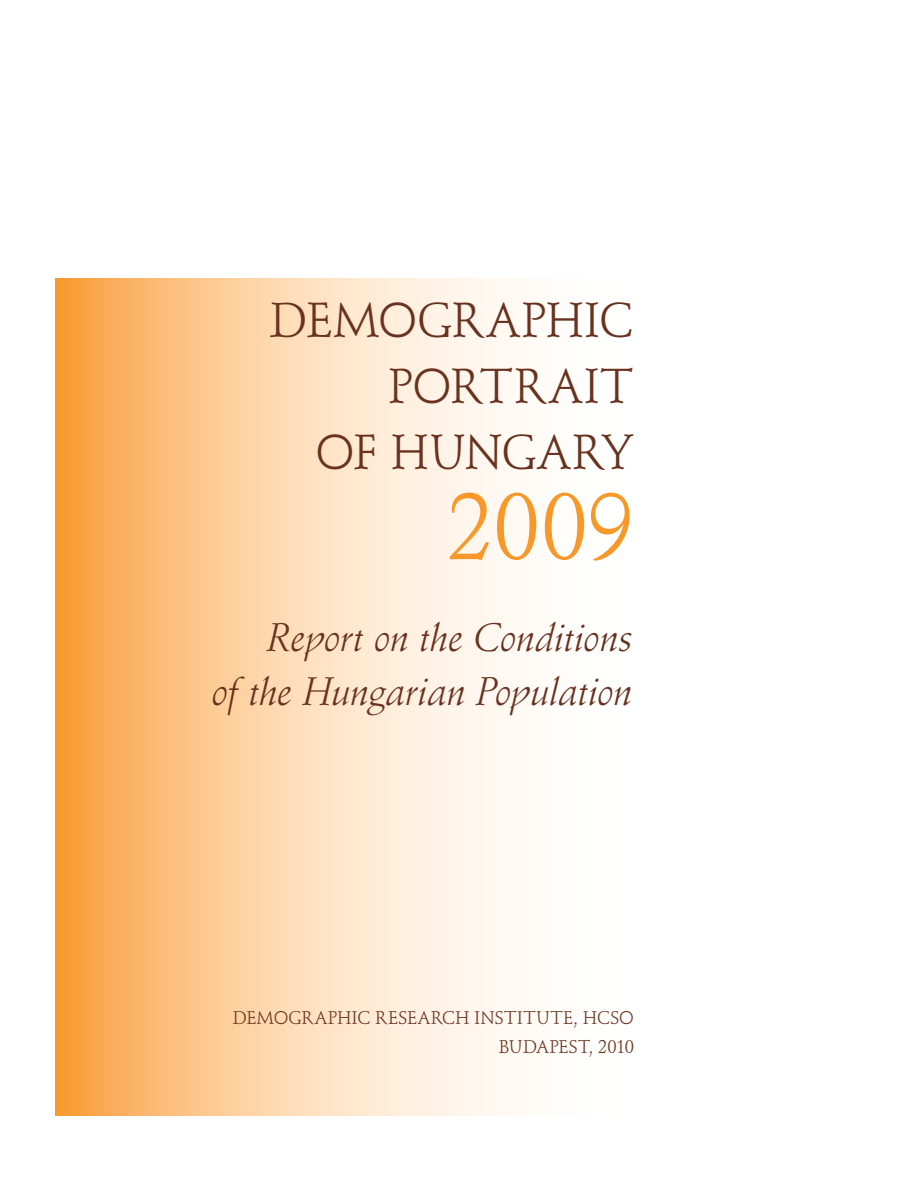
<style>
.page{position:relative;width:918px;height:1188px;background:#fff}
.page>*{position:absolute;margin:0;border:0;box-sizing:border-box;transform-origin:0 0}
.t1{font:91.5px "Schneidler";color:#f89828}
.t2{font:48px/66px "Schneidler";letter-spacing:-.005em;color:#69321e;text-align:right}
.t3{font:italic 39px/54px "Schneidler";letter-spacing:-.02em;color:#69321e;text-align:right}
.t4{font:18px/28.5px "Schneidler";color:#69321e;text-align:right}
</style>
<div class="page">
<svg style="left:56px;top:278px;width:466px;height:837px;background:#fdd5ab"></svg>
<h2 class="t2" style="left:270px;top:292px;width:365px">DEMOGRAPHIC<br>PORTRAIT<br>OF HUNGARY</h2>
<h1 class="t1" style="left:447px;top:482px;width:188px">2009</h1>
<h3 class="t3" style="left:213px;top:614px;width:422px">Report on the Conditions<br>of the Hungarian Population</h3>
<p class="t4" style="left:233px;top:1005px;width:403px">DEMOGRAPHIC RESEARCH INSTITUTE, HCSO<br>BUDAPEST, 2010</p>
</div>
